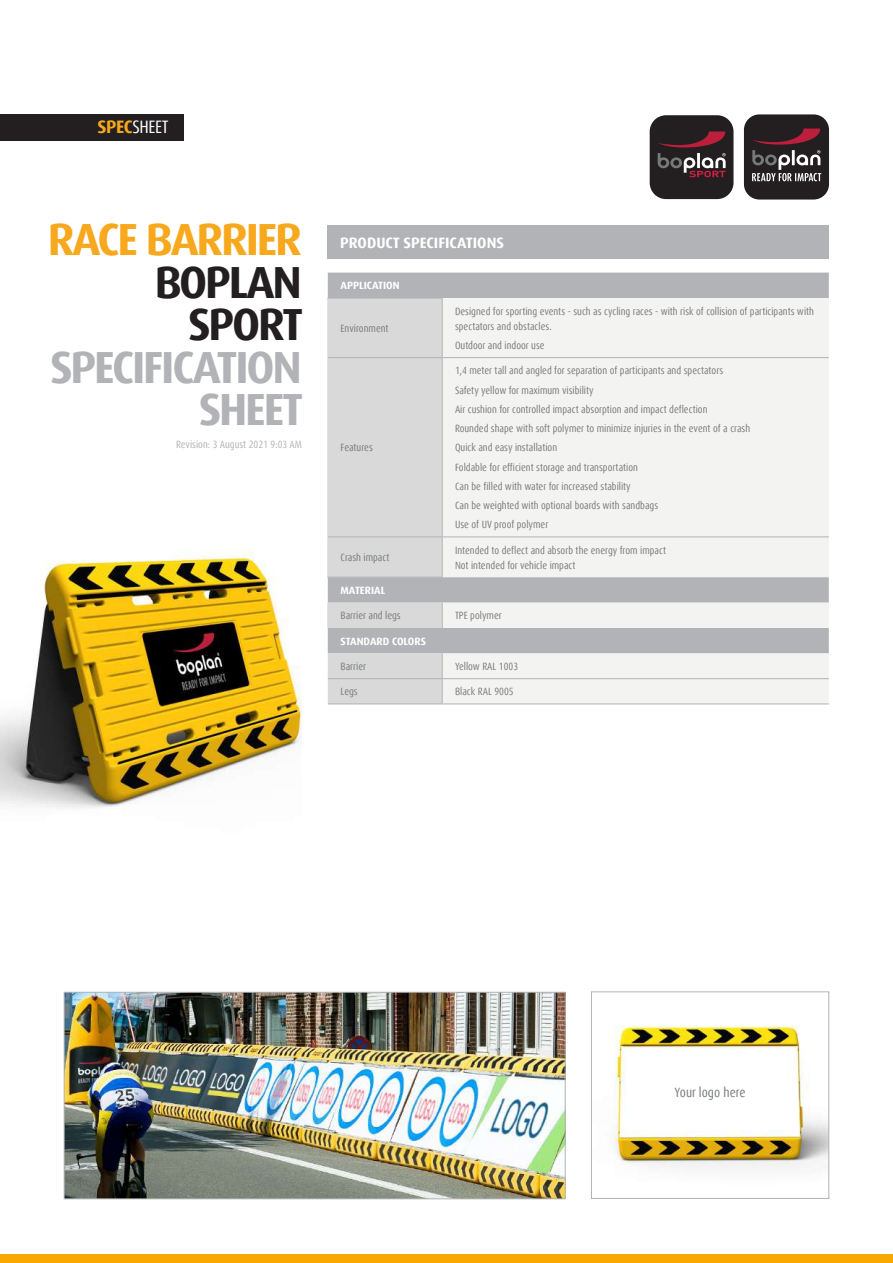
<style>
.page{position:relative;width:893px;height:1263px;background:#fff}
.page>*{position:absolute;margin:0;border:0;box-sizing:border-box;transform-origin:0 0}
.t1{font:700 45px/42.5px "Dax Offc";letter-spacing:-.05em;color:#b2b3b7;text-align:right}
.t2{font:700 45px "Dax Offc";letter-spacing:-.05em;color:#f7a81c}
.t3{font:700 45px/42.5px "Dax Offc";letter-spacing:-.05em;color:#231f20;text-align:right}
.t4{font:condensed 18px "Dax Offc";letter-spacing:-.02em;color:#f9fcfe}
.t5{font:700 15px "Dax Offc";color:#fff}
.t6{font:condensed 13.5px "Dax Offc";color:#7a7c7d}
.t7{font:condensed 10.5px/19.2px "Dax Offc";color:#7a7c7d}
.t8{font:700 10.5px "Dax Offc";color:#fff}
.t9{font:condensed 10.5px "Dax Offc";color:#b2b3b7}
.s1{font-weight:700;font-stretch:normal;color:#f7a71d}
</style>
<div class="page">
<div style="left:327px;top:225px;width:502px;height:34px;background:#b2b3b7"></div>
<div style="left:0;top:114px;width:183px;height:26px;background:#231f20"></div>
<img style="left:0;top:549px;width:302px;height:259px">
<div style="left:0;top:1254px;width:893px;height:9px;background:#f9a800"></div>
<div style="left:328px;top:273px;width:501px;height:25px;background:#b2b3b7"></div>
<svg style="left:328px;top:299px;width:114px;height:404px;background:#d3d4d3"></svg>
<svg style="left:442px;top:298px;width:387px;height:405px;fill:#f3f3f1"></svg>
<hr style="left:327px;top:298px;width:1px;height:60px;background:#d8d9d8">
<hr style="left:327px;top:358px;width:1px;height:179px;background:#d8d9d8">
<hr style="left:327px;top:537px;width:1px;height:40px;background:#d8d9d8">
<svg style="left:327px;top:603px;width:1px;height:25px"></svg>
<svg style="left:442px;top:603px;width:1px;height:25px"></svg>
<hr style="left:327px;top:298px;width:116px;height:1px;background:#b2b3b7">
<hr style="left:328px;top:357px;width:114px;height:1px;background:#b2b3b7">
<hr style="left:328px;top:536px;width:114px;height:1px;background:#b2b3b7">
<hr style="left:327px;top:577px;width:116px;height:1px;background:#b2b3b7">
<hr style="left:442px;top:298px;width:1px;height:59px;background:#b2b3b7">
<hr style="left:328px;top:678px;width:114px;height:1px;background:#afb1b4">
<hr style="left:328px;top:703px;width:114px;height:1px;background:#afb1b4">
<hr style="left:443px;top:678px;width:386px;height:1px;background:#afb1b4">
<hr style="left:442px;top:703px;width:387px;height:1px;background:#afb1b4">
<hr style="left:442px;top:357px;width:387px;height:1px;background:#b2b3b7">
<hr style="left:442px;top:358px;width:1px;height:178px;background:#b2b3b7">
<hr style="left:442px;top:536px;width:387px;height:1px;background:#b2b3b7">
<hr style="left:442px;top:537px;width:1px;height:40px;background:#b2b3b7">
<svg style="left:442px;top:653px;width:1px;height:50px"></svg>
<img style="left:613px;top:1025px;width:214px;height:143px">
<div style="left:591px;top:991px;width:238px;height:208px;border:1px solid #b2b3b7"></div>
<img style="left:66px;top:994px;width:498px;height:203px">
<div style="left:64px;top:992px;width:502px;height:207px;border:1px solid #b2b3b7"></div>
<div style="left:650px;top:115px;width:83px;height:84px;background:#231f20;border-radius:16px"></div>
<svg style="left:658px;top:131px;width:67px;height:16px"></svg>
<svg style="left:658px;top:153px;width:68px;height:24px"></svg>
<div style="left:744px;top:114px;width:85px;height:86px;background:#231f20;border-radius:15px"></div>
<svg style="left:752px;top:129px;width:69px;height:52px"></svg>
<h2 class="t4" style="left:97px;top:116px;width:73px"><span class="s1">SPEC</span>SHEET</h2>
<h1 class="t2" style="left:48px;top:211px;width:256px">RACE BARRIER</h1>
<h1 class="t3" style="left:155px;top:261px;width:150px">BOPLAN<br>SPORT</h1>
<h1 class="t1" style="left:50px;top:346px;width:255px">SPECIFICATION<br>SHEET</h1>
<p class="t9" style="left:176px;top:438px;width:127px">Revision: 3 August 2021 9:03 AM</p>
<h3 class="t5" style="left:340px;top:233px;width:165px">PRODUCT SPECIFICATIONS</h3>
<p class="t8" style="left:341px;top:279px;width:61px">APPLICATION</p>
<p class="t7" style="left:341px;top:319px;width:50px">Environment</p>
<p class="t7" style="left:341px;top:438px;width:34px">Features</p>
<p class="t7" style="left:455px;top:304px;width:360px;line-height:15px">Designed for sporting events - such as cycling races - with risk of collision of participants with spectators and obstacles.</p>
<p class="t7" style="left:455px;top:336px;width:91px">Outdoor and indoor use</p>
<p class="t7" style="left:455px;top:361px;width:297px">1,4 meter tall and angled for separation of participants and spectators<br>Safety yellow for maximum visibility<br>Air cushion for controlled impact absorption and impact deflection<br>Rounded shape with soft polymer to minimize injuries in the event of a crash Quick and easy installation<br>Foldable for efficient storage and transportation<br>Can be filled with water for increased stability<br>Can be weighted with optional boards with sandbags<br>Use of UV proof polymer</p>
<p class="t7" style="left:341px;top:548px;width:50px">Crash impact</p>
<p class="t7" style="left:455px;top:543px;width:213px;line-height:15px">Intended to deflect and absorb the energy from impact<br>Not intended for vehicle impact</p>
<p class="t8" style="left:341px;top:584px;width:46px">MATERIAL</p>
<p class="t7" style="left:341px;top:606px;width:62px">Barrier and legs</p>
<p class="t7" style="left:455px;top:606px;width:48px">TPE polymer</p>
<p class="t8" style="left:341px;top:634px;width:87px">STANDARD COLORS</p>
<p class="t7" style="left:341px;top:657px;width:27px">Barrier</p>
<p class="t7" style="left:455px;top:657px;width:65px">Yellow RAL 1003</p>
<p class="t7" style="left:341px;top:682px;width:19px">Legs</p>
<p class="t7" style="left:455px;top:682px;width:60px">Black RAL 9005</p>
<p class="t6" style="left:675px;top:1084px;width:72px">Your logo here</p>
</div>
